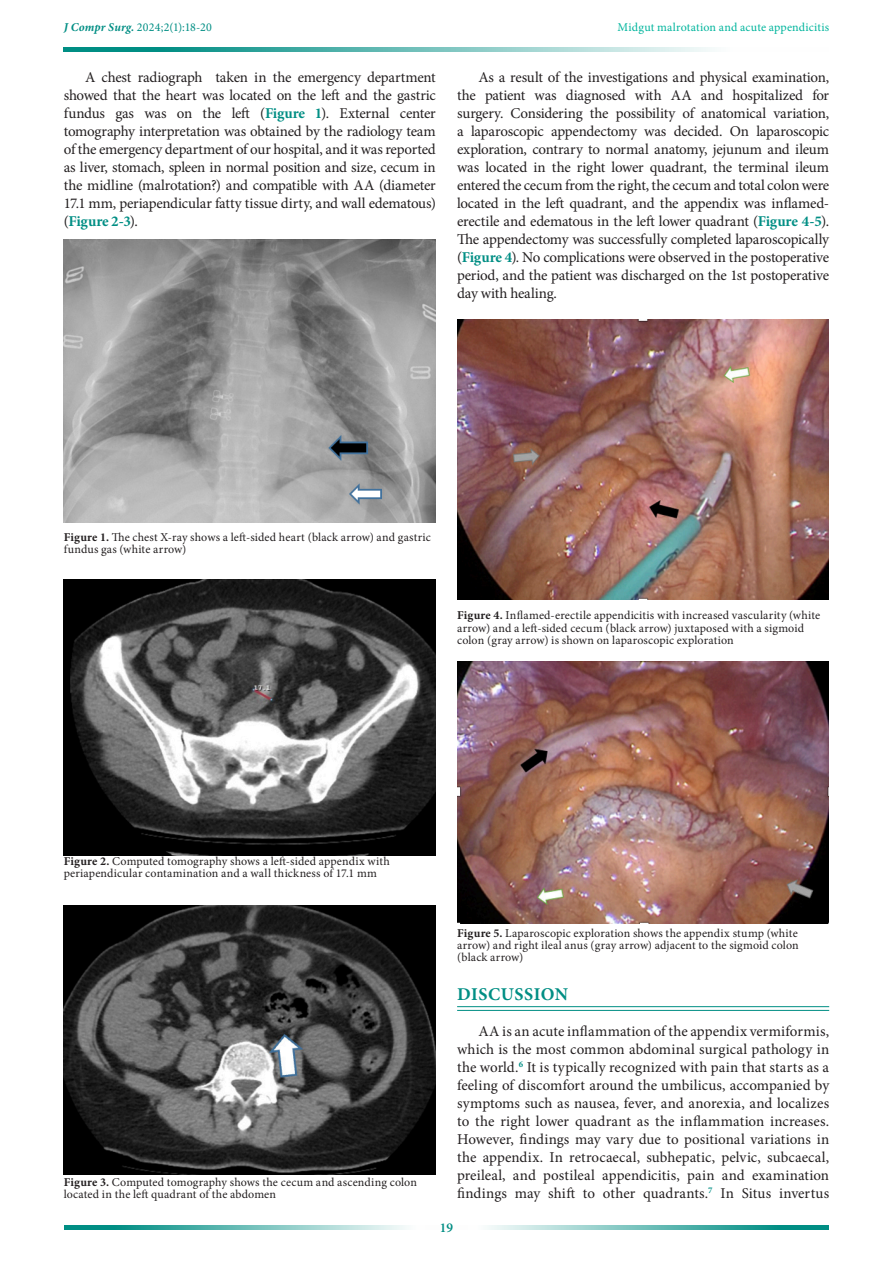
<style>
.page{position:relative;width:893px;height:1263px;background:#fff}
.page>*{position:absolute;margin:0;border:0;box-sizing:border-box;transform-origin:0 0}
._1__BAŞLIK{font:700 18px "Minion Pro";letter-spacing:.025em;color:#008e84}
.Ana_metin{font:15px/18px "Minion Pro";letter-spacing:-.005em;color:#231f20;text-align:justify}
.t1{font:600 13.5px "Minion Pro";color:#008e84}
.Table-Figure{font:12px/12px "Minion Pro";letter-spacing:.015em;color:#231f20}
.t2{font:12px "Minion Pro";letter-spacing:.01em;color:#00b59d}
.t3{font:12px "Minion Pro";letter-spacing:.015em;color:#008e84}
.s1{font-weight:700;font-style:italic}
.s2{font-weight:700;color:#008e84}
.s3{font-weight:700}
</style>
<div class="page">
<svg style="left:64px;top:47px;width:648px;height:4px;background:#68bbb5"></svg>
<svg style="left:64px;top:1225px;width:342px;height:4px"></svg>
<svg style="left:488px;top:1225px;width:341px;height:4px"></svg>
<hr style="left:0;top:0;width:1px;height:83px;background:#008e84">
<img style="left:64px;top:240px;width:371px;height:282px">
<img style="left:64px;top:580px;width:371px;height:276px">
<img style="left:64px;top:906px;width:371px;height:268px">
<hr style="left:457px;top:1006px;width:372px;height:1px;background:#008e84">
<hr style="left:457px;top:1010px;width:372px;height:1px;background:#008e84">
<img style="left:457px;top:319px;width:372px;height:281px">
<img style="left:457px;top:661px;width:372px;height:263px">
<p class="t3" style="left:64px;top:19px;width:150px"><span class="s1">J Compr Surg.</span> 2024;2(1):18-20</p>
<p class="t2" style="left:618px;top:19px;width:213px">Midgut malrotation and acute appendicitis</p>
<p class="Ana_metin" style="left:64px;top:68px;width:374px;text-indent:21px">A chest radiograph taken in the emergency department showed that the heart was located on the left and the gastric fundus gas was on the left (<span class="s2">Figure 1</span>). External center tomography interpretation was obtained by the radiology team of the emergency department of our hospital, and it was reported as liver, stomach, spleen in normal position and size, cecum in the midline (malrotation?) and compatible with AA (diameter 17.1 mm, periapendicular fatty tissue dirty, and wall edematous) (<span class="s2">Figure 2-3</span>).</p>
<p class="Ana_metin" style="left:457px;top:68px;width:374px;text-indent:21px">As a result of the investigations and physical examination, the patient was diagnosed with AA and hospitalized for surgery. Considering the possibility of anatomical variation, a laparoscopic appendectomy was decided. On laparoscopic exploration, contrary to normal anatomy, jejunum and ileum was located in the right lower quadrant, the terminal ileum entered the cecum from the right, the cecum and total colon were located in the left quadrant, and the appendix was inflamed&shy;erectile and edematous in the left lower quadrant (<span class="s2">Figure 4-5</span>).<br>The appendectomy was successfully completed laparoscopically (<span class="s2">Figure 4</span>). No complications were observed in the postoperative period, and the patient was discharged on the 1st postoperative day with healing.</p>
<p class="Table-Figure" style="left:64px;top:531px;width:369px"><span class="s3">Figure 1.</span> The chest X-ray shows a left-sided heart (black arrow) and gastric fundus gas (white arrow)</p>
<p class="Table-Figure" style="left:457px;top:610px;width:365px"><span class="s3">Figure 4.</span> Inflamed-erectile appendicitis with increased vascularity (white arrow) and a left-sided cecum (black arrow) juxtaposed with a sigmoid colon (gray arrow) is shown on laparoscopic exploration</p>
<p class="Table-Figure" style="left:64px;top:855px;width:328px"><span class="s3">Figure 2.</span> Computed tomography shows a left-sided appendix with periapendicular contamination and a wall thickness of 17.1 mm</p>
<p class="Table-Figure" style="left:64px;top:1176px;width:355px"><span class="s3">Figure 3.</span> Computed tomography shows the cecum and ascending colon located in the left quadrant of the abdomen</p>
<p class="Table-Figure" style="left:457px;top:927px;width:343px;text-align:justify"><span class="s3">Figure 5.</span> Laparoscopic exploration shows the appendix stump (white arrow) and right ileal anus (gray arrow) adjacent to the sigmoid colon (black arrow)</p>
<p class="_1__BAŞLIK" style="left:457px;top:981px;width:113px">DISCUSSION</p>
<p class="Ana_metin" style="left:457px;top:1022px;width:374px;text-indent:21px">AA is an acute inflammation of the appendix vermiformis, which is the most common abdominal surgical pathology in the world.<sup>6</sup> It is typically recognized with pain that starts as a feeling of discomfort around the umbilicus, accompanied by symptoms such as nausea, fever, and anorexia, and localizes to the right lower quadrant as the inflammation increases.<br>However, findings may vary due to positional variations in the appendix. In retrocaecal, subhepatic, pelvic, subcaecal, preileal, and postileal appendicitis, pain and examination findings may shift to other quadrants.<sup>7</sup> In Situs invertus</p>
<p class="t1" style="left:440px;top:1218px;width:15px">19</p>
</div>
